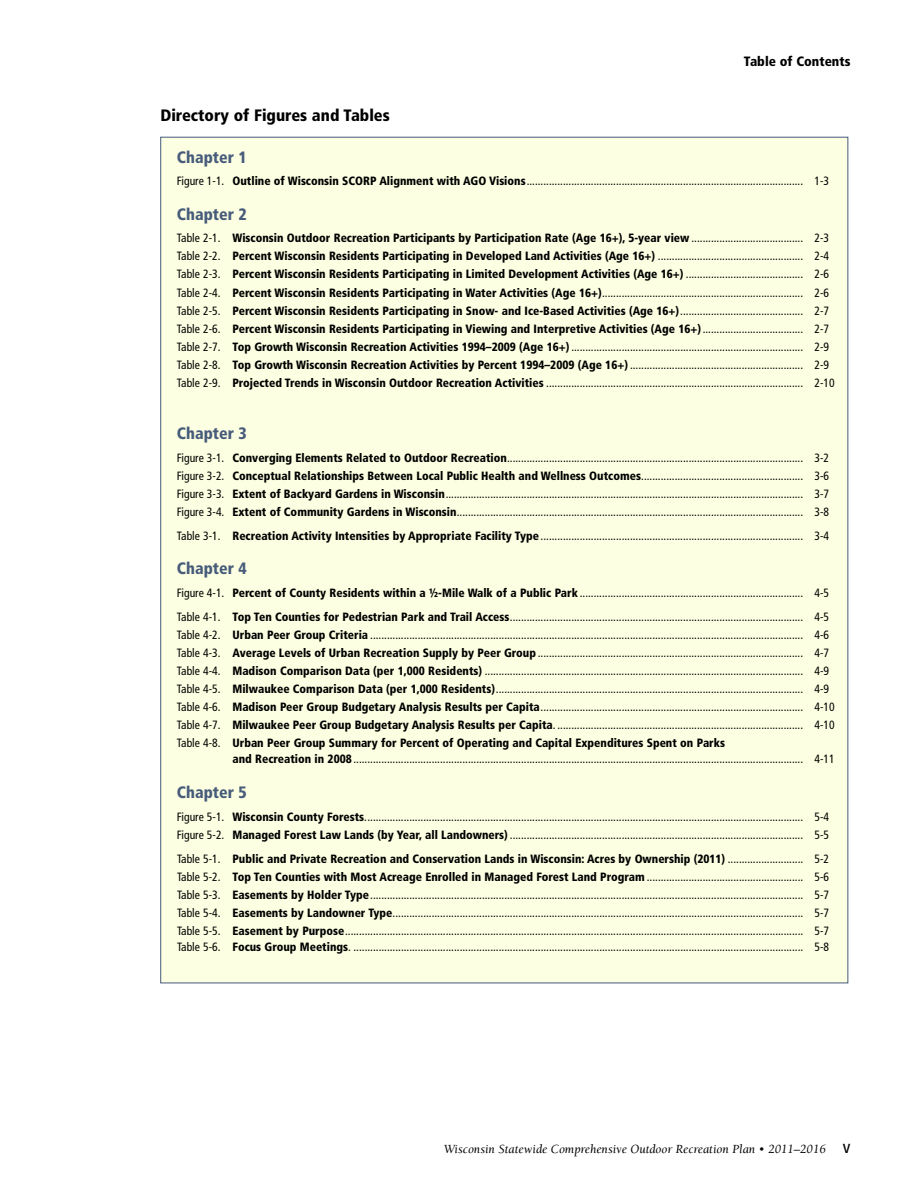
<style>
.page{position:relative;width:918px;height:1188px;background:#fff}
.page>*{position:absolute;margin:0;border:0;box-sizing:border-box;transform-origin:0 0}
.t1{font:900 condensed 16.5px "Frutiger";color:#475b7b}
.t2{font:900 condensed 16.5px "Frutiger";color:#000}
.t3{font:900 condensed 13.5px "Frutiger";color:#000}
.t4{font:italic 12.75px "Berkeley";color:#000}
.t5{font:condensed 12px/18px "Frutiger";color:#000}
.s1{font-weight:900}
.s2{font-style:inherit}
.s3{font-family:"Frutiger";font-style:normal;font-stretch:condensed;font-size:18px}
</style>
<div class="page">
<div style="left:161px;top:138px;width:686px;height:845px;background:#fcffe1"></div>
<p class="t2" style="left:160px;top:109px;width:231px">Directory of Figures and Tables</p>
<p class="t3" style="left:744px;top:56px;width:108px">Table of Contents</p>
<p class="t1" style="left:177px;top:150px;width:71px">Chapter 1</p>
<p class="t5" style="left:177px;top:173px;width:654px">Figure 1-1. <span class="s1">Outline of Wisconsin SCORP Alignment with AGO Visions</span>................................................................................................... 1-3</p>
<p class="t1" style="left:177px;top:208px;width:71px">Chapter 2</p>
<p class="t5" style="left:177px;top:230px;width:659px">Table 2-1. <span class="s1">Wisconsin Outdoor Recreation Participants by Participation Rate (Age 16+), 5-year view</span> ........................................ 2-3<br>Table 2-2. <span class="s1">Percent Wisconsin Residents Participating in Developed Land Activities (Age 16+)</span> .................................................... 2-4<br>Table 2-3. <span class="s1">Percent Wisconsin Residents Participating in Limited Development Activities (Age 16+)</span> .......................................... 2-6<br>Table 2-4. <span class="s1">Percent Wisconsin Residents Participating in Water Activities (Age 16+)</span>........................................................................ 2-6<br>Table 2-5. <span class="s1">Percent Wisconsin Residents Participating in Snow- and Ice-Based Activities (Age 16+)</span>............................................ 2-7<br>Table 2-6. <span class="s1">Percent Wisconsin Residents Participating in Viewing and Interpretive Activities (Age 16+)</span>.................................... 2-7<br>Table 2-7. <span class="s1">Top Growth Wisconsin Recreation Activities 1994–2009 (Age 16+)</span> ................................................................................... 2-9<br>Table 2-8. <span class="s1">Top Growth Wisconsin Recreation Activities by Percent 1994–2009 (Age 16+)</span> .............................................................. 2-9<br>Table 2-9. <span class="s1">Projected Trends in Wisconsin Outdoor Recreation Activities</span> ............................................................................................ 2-10</p>
<p class="t1" style="left:177px;top:427px;width:71px">Chapter 3</p>
<p class="t5" style="left:177px;top:449px;width:654px;text-align:justify">Figure 3-1. <span class="s1">Converging Elements Related to Outdoor Recreation</span>.......................................................................................................... 3-2<br>Figure 3-2. <span class="s1">Conceptual Relationships Between Local Public Health and Wellness Outcomes</span>.......................................................... 3-6<br>Figure 3-3. <span class="s1">Extent of Backyard Gardens in Wisconsin</span>................................................................................................................................ 3-7<br>Figure 3-4. <span class="s1">Extent of Community Gardens in Wisconsin</span>............................................................................................................................ 3-8</p>
<p class="t5" style="left:177px;top:527px;width:654px">Table 3-1. <span class="s1">Recreation Activity Intensities by Appropriate Facility Type</span> .............................................................................................. 3-4</p>
<p class="t1" style="left:177px;top:562px;width:71px">Chapter 4</p>
<p class="t5" style="left:177px;top:582px;width:654px;line-height:24px">Figure 4-1. <span class="s1">Percent of County Residents within a ½-Mile Walk of a Public Park</span> ................................................................................ 4-5<br>Table 4-1. <span class="s1">Top Ten Counties for Pedestrian Park and Trail Access</span>......................................................................................................... 4-5</p>
<p class="t5" style="left:177px;top:627px;width:659px">Table 4-2. <span class="s1">Urban Peer Group Criteria</span> ........................................................................................................................................................... 4-6<br>Table 4-3. <span class="s1">Average Levels of Urban Recreation Supply by Peer Group</span> ............................................................................................... 4-7<br>Table 4-4. <span class="s1">Madison Comparison Data (per 1,000 Residents)</span> .................................................................................................................. 4-9<br>Table 4-5. <span class="s1">Milwaukee Comparison Data (per 1,000 Residents)</span>.............................................................................................................. 4-9<br>Table 4-6. <span class="s1">Madison Peer Group Budgetary Analysis Results per Capita</span>.............................................................................................. 4-10<br>Table 4-7. <span class="s1">Milwaukee Peer Group Budgetary Analysis Results per Capita</span>. ........................................................................................ 4-10<br>Table 4-8. <span class="s1">Urban Peer Group Summary for Percent of Operating and Capital Expenditures Spent on Parks</span></p>
<p class="t5" style="left:232px;top:751px;width:604px"><span class="s1">and Recreation in 2008</span> ................................................................................................................................................................. 4-11</p>
<p class="t1" style="left:177px;top:786px;width:71px">Chapter 5</p>
<p class="t5" style="left:177px;top:808px;width:654px">Figure 5-1. <span class="s1">Wisconsin County Forests</span>............................................................................................................................................................. 5-4<br>Figure 5-2. <span class="s1">Managed Forest Law Lands (by Year, all Landowners)</span> ......................................................................................................... 5-5</p>
<p class="t5" style="left:177px;top:850px;width:654px;text-align:justify">Table 5-1. <span class="s1">Public and Private Recreation and Conservation Lands in Wisconsin: Acres by Ownership (2011)</span> ........................... 5-2<br>Table 5-2. <span class="s1">Top Ten Counties with Most Acreage Enrolled in Managed Forest Land Program</span> ........................................................ 5-6<br>Table 5-3. <span class="s1">Easements by Holder Type</span>........................................................................................................................................................... 5-7<br>Table 5-4. <span class="s1">Easements by Landowner Type</span>................................................................................................................................................... 5-7<br>Table 5-5. <span class="s1">Easement by Purpose</span>.................................................................................................................................................................... 5-7</p>
<p class="t5" style="left:177px;top:939px;width:654px">Table 5-6. <span class="s1">Focus Group Meetings</span>. ................................................................................................................................................................. 5-8</p>
<p class="t4" style="left:444px;top:1144px;width:408px">Wisconsin Statewide Comprehensive Outdoor Recreation Plan <span class="s2">•</span> 2011–2016 <span class="s3">v</span></p>
</div>
